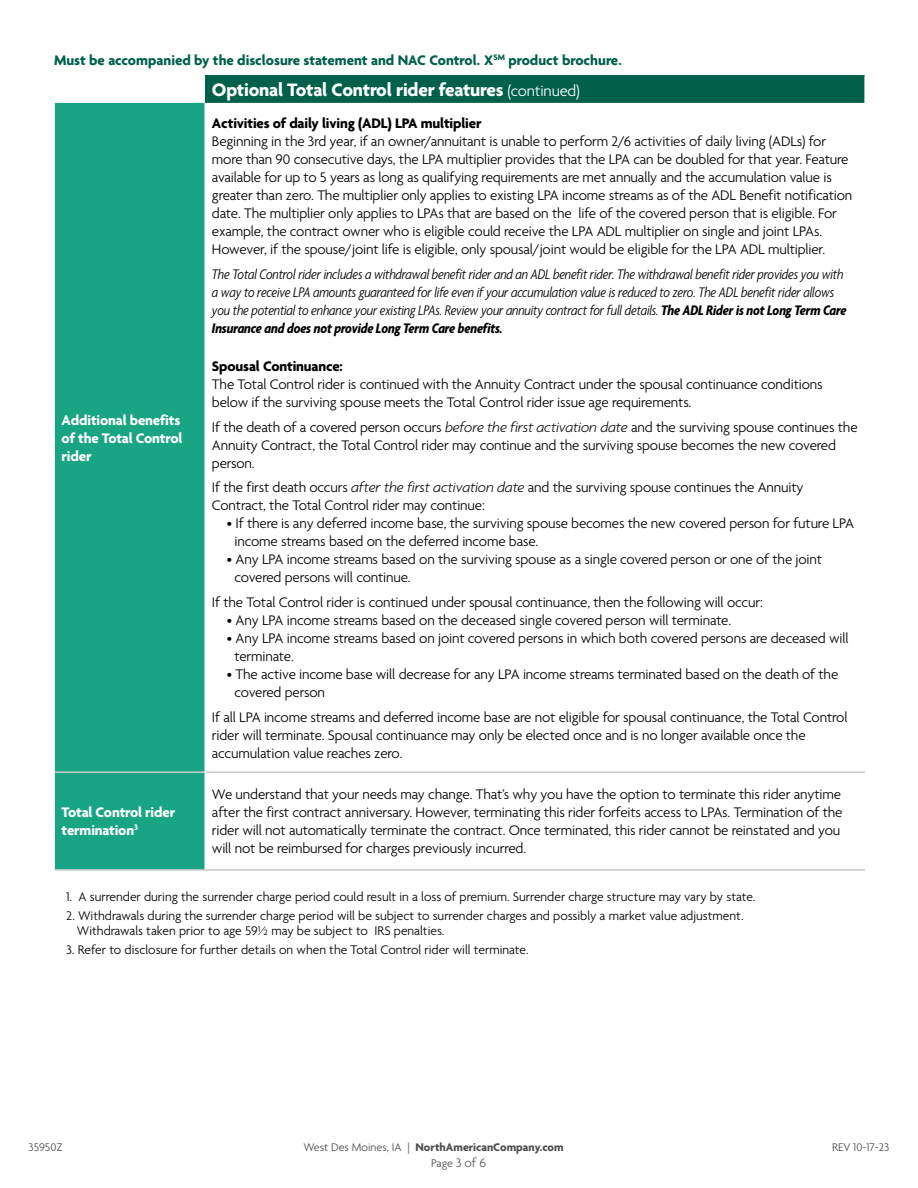
<style>
.page{position:relative;width:918px;height:1188px;background:#fff}
.page>*{position:absolute;margin:0;border:0;box-sizing:border-box;transform-origin:0 0}
.t1{font:700 19.5px "Agenda";letter-spacing:-.01em;color:#fff}
.t2{font:300 15px/18px "Agenda";letter-spacing:-.01em;color:#000}
.t3{font:italic 300 condensed 15px/18px "Agenda";letter-spacing:-.01em;color:#000}
.t4{font:700 15px "Agenda";color:#00604b}
.t5{font:700 15px/18px "Agenda";letter-spacing:-.01em;color:#fff}
.t6{font:700 15px "Agenda";letter-spacing:-.01em;color:#000}
.t7{font:300 13.5px/15px "Agenda";color:#000}
.t8{font:700 12px "Agenda";color:#4d4d4f}
.t9{font:300 12px "Agenda";color:#4d4d4f}
.s1{font-weight:300;font-size:16.5px}
.s2{font-weight:700}
.s3{font-style:italic}
.s4{font-weight:300}
.s5{font-size:13.5px;color:#58595b}
</style>
<div class="page">
<div style="left:205px;top:76px;width:660px;height:27px;background:#00604b"></div>
<div style="left:55px;top:103px;width:149px;height:766px;background:#19a583"></div>
<hr style="left:55px;top:771px;width:149px;height:2px;background:#c7c8ca">
<hr style="left:206px;top:771px;width:659px;height:2px;background:#c7c8ca">
<hr style="left:55px;top:869px;width:150px;height:2px;background:#c7c8ca">
<hr style="left:205px;top:869px;width:660px;height:2px;background:#c7c8ca">
<p class="t4" style="left:54px;top:52px;width:569px">Must be accompanied by the disclosure statement and NAC Control. X<sup>SM</sup> product brochure.</p>
<p class="t5" style="left:62px;top:412px;width:122px">Additional benefits of the Total Control rider</p>
<h1 class="t1" style="left:212px;top:79px;width:369px">Optional Total Control rider features <span class="s1">(continued)</span></h1>
<p class="t6" style="left:212px;top:115px;width:271px">Activities of daily living (ADL) LPA multiplier</p>
<p class="t2" style="left:212px;top:133px;width:642px">Beginning in the 3rd year, if an owner/annuitant is unable to perform 2/6 activities of daily living (ADLs) for more than 90 consecutive days, the LPA multiplier provides that the LPA can be doubled for that year. Feature available for up to 5 years as long as qualifying requirements are met annually and the accumulation value is greater than zero. The multiplier only applies to existing LPA income streams as of the ADL Benefit notification date. The multiplier only applies to LPAs that are based on the life of the covered person that is eligible. For example, the contract owner who is eligible could receive the LPA ADL multiplier on single and joint LPAs.<br>However, if the spouse/joint life is eligible, only spousal/joint would be eligible for the LPA ADL multiplier.</p>
<p class="t3" style="left:212px;top:265px;width:636px">The Total Control rider includes a withdrawal benefit rider and an ADL benefit rider. The withdrawal benefit rider provides you with a way to receive LPA amounts guaranteed for life even if your accumulation value is reduced to zero. The ADL benefit rider allows you the potential to enhance your existing LPAs. Review your annuity contract for full details. <span class="s2">The ADL Rider is not Long Term Care Insurance and does not provide Long Term Care benefits.</span></p>
<p class="t6" style="left:212px;top:358px;width:132px">Spousal Continuance:</p>
<p class="t2" style="left:212px;top:376px;width:612px">The Total Control rider is continued with the Annuity Contract under the spousal continuance conditions below if the surviving spouse meets the Total Control rider issue age requirements.</p>
<p class="t2" style="left:212px;top:419px;width:647px">If the death of a covered person occurs <span class="s3">before the first activation date</span> and the surviving spouse continues the<br>Annuity Contract, the Total Control rider may continue and the surviving spouse becomes the new covered person.</p>
<p class="t2" style="left:212px;top:480px;width:593px">If the first death occurs <span class="s3">after the first activation date</span> and the surviving spouse continues the Annuity<br>Contract, the Total Control rider may continue:</p>
<p class="t2" style="left:234px;top:516px;width:621px;text-indent:-8px">• If there is any deferred income base, the surviving spouse becomes the new covered person for future LPA income streams based on the deferred income base.</p>
<p class="t2" style="left:234px;top:552px;width:589px;text-indent:-8px">• Any LPA income streams based on the surviving spouse as a single covered person or one of the joint covered persons will continue.</p>
<p class="t2" style="left:212px;top:594px;width:552px">If the Total Control rider is continued under spousal continuance, then the following will occur:</p>
<p class="t2" style="left:227px;top:612px;width:506px">• Any LPA income streams based on the deceased single covered person will terminate.</p>
<p class="t2" style="left:234px;top:630px;width:616px;text-indent:-8px">• Any LPA income streams based on joint covered persons in which both covered persons are deceased will terminate.</p>
<p class="t2" style="left:234px;top:666px;width:605px;text-indent:-8px">• The active income base will decrease for any LPA income streams terminated based on the death of the covered person</p>
<p class="t2" style="left:212px;top:709px;width:637px">If all LPA income streams and deferred income base are not eligible for spousal continuance, the Total Control rider will terminate. Spousal continuance may only be elected once and is no longer available once the accumulation value reaches zero.</p>
<p class="t2" style="left:212px;top:787px;width:632px">We understand that your needs may change. That’s why you have the option to terminate this rider anytime after the first contract anniversary. However, terminating this rider forfeits access to LPAs. Termination of the rider will not automatically terminate the contract. Once terminated, this rider cannot be reinstated and you will not be reimbursed for charges previously incurred.</p>
<p class="t7" style="left:66px;top:890px;width:691px">1. A surrender during the surrender charge period could result in a loss of premium. Surrender charge structure may vary by state.</p>
<p class="t7" style="left:77px;top:909px;width:668px;text-indent:-11px">2. Withdrawals during the surrender charge period will be subject to surrender charges and possibly a market value adjustment.<br>Withdrawals taken prior to age 59½ may be subject to IRS penalties.</p>
<p class="t7" style="left:66px;top:943px;width:464px">3. Refer to disclosure for further details on when the Total Control rider will terminate.</p>
<p class="t5" style="left:62px;top:805px;width:115px">Total Control rider termination<sup>3</sup></p>
<p class="t9" style="left:28px;top:1140px;width:36px">35950Z</p>
<p class="t8" style="left:303px;top:1140px;width:262px"><span class="s4">West Des Moines, IA |</span> NorthAmericanCompany.com</p>
<p class="t9" style="left:832px;top:1140px;width:59px">REV 10-17-23</p>
<p class="t9" style="left:431px;top:1157px;width:56px">Page <span class="s5">3 of 6</span></p>
</div>
